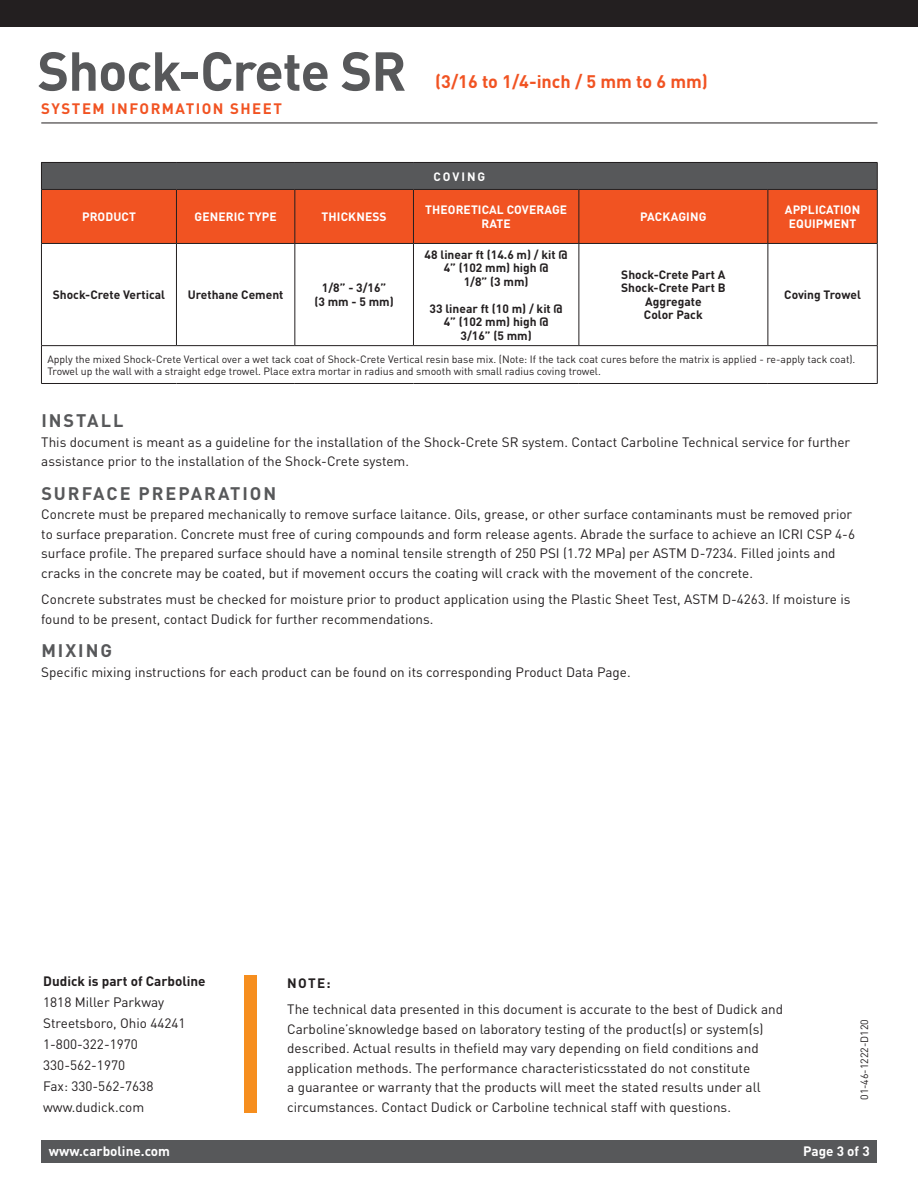
<style>
.page{position:relative;width:918px;height:1188px;background:#fff}
.page>*{position:absolute;margin:0;border:0;box-sizing:border-box;transform-origin:0 0}
.BACK_-_Product_Name{font:700 54px "DIN Pro";letter-spacing:-.02em;color:#57585a}
.Small_Headers_-_BACK{font:700 18px "DIN Pro";letter-spacing:.11em;color:#57585a}
.Subhead_-_Product_In{font:700 18px "DIN Pro";color:#f15322}
.Subhead_-_Product_In-2{font:700 15px "DIN Pro";letter-spacing:.1em;color:#f15322}
.grey_body{font:13.5px/19.5px "DIN Pro";color:#231f20}
.TABLE_-_notes{font:13.5px/19.5px "DIN Pro";color:#231f20}
.Addresses_-_regular{font:13.5px "DIN Pro";color:#231f20}
.TABLE_-_notes-2{font:700 13.5px "DIN Pro";color:#231f20}
.t1{font:700 13.5px "DIN Pro";color:#fff}
.TABLE_-_Text{font:700 12px "DIN Pro";color:#231f20}
.TABLE_-_Header_Line{font:700 12px/13.5px "DIN Pro";letter-spacing:.01em;color:#fff;text-align:center}
.TABLE_-_notes-3{font:10.5px/12px "DIN Pro";color:#231f20}
</style>
<div class="page">
<div style="left:0;top:0;width:918px;height:27px;background:#231f20"></div>
<hr style="left:0;top:1187px;width:918px;height:1px;background:#fff101">
<div style="left:41px;top:1140px;width:836px;height:23px;background:#57585a"></div>
<div style="left:41px;top:162px;width:836px;height:27px;background:#57585a"></div>
<div style="left:42px;top:190px;width:835px;height:53px;background:#f15322"></div>
<svg style="left:42px;top:244px;width:835px;height:139px"></svg>
<hr style="left:41px;top:162px;width:135px;height:1px;background:#231f20">
<svg style="left:41px;top:163px;width:1px;height:26px"></svg>
<hr style="left:176px;top:162px;width:119px;height:1px;background:#231f20">
<hr style="left:295px;top:162px;width:118px;height:1px;background:#231f20">
<hr style="left:413px;top:162px;width:166px;height:1px;background:#231f20">
<hr style="left:579px;top:162px;width:189px;height:1px;background:#231f20">
<hr style="left:768px;top:162px;width:110px;height:1px;background:#231f20">
<svg style="left:877px;top:163px;width:1px;height:26px"></svg>
<hr style="left:41px;top:189px;width:135px;height:1px;background:#231f20">
<hr style="left:41px;top:190px;width:1px;height:53px;background:#231f20">
<hr style="left:176px;top:189px;width:119px;height:1px;background:#231f20">
<hr style="left:176px;top:190px;width:1px;height:53px;background:#231f20">
<hr style="left:295px;top:189px;width:118px;height:1px;background:#231f20">
<hr style="left:295px;top:190px;width:1px;height:53px;background:#231f20">
<hr style="left:413px;top:189px;width:166px;height:1px;background:#231f20">
<hr style="left:413px;top:190px;width:1px;height:53px;background:#231f20">
<hr style="left:579px;top:189px;width:189px;height:1px;background:#231f20">
<hr style="left:579px;top:190px;width:1px;height:53px;background:#231f20">
<hr style="left:768px;top:189px;width:110px;height:1px;background:#231f20">
<hr style="left:768px;top:190px;width:1px;height:53px;background:#231f20">
<hr style="left:877px;top:190px;width:1px;height:53px;background:#231f20">
<hr style="left:41px;top:243px;width:135px;height:1px;background:#231f20">
<hr style="left:41px;top:244px;width:1px;height:101px;background:#231f20">
<hr style="left:176px;top:243px;width:119px;height:1px;background:#231f20">
<hr style="left:176px;top:244px;width:1px;height:101px;background:#231f20">
<hr style="left:295px;top:243px;width:118px;height:1px;background:#231f20">
<hr style="left:295px;top:244px;width:1px;height:101px;background:#231f20">
<hr style="left:413px;top:243px;width:166px;height:1px;background:#231f20">
<hr style="left:413px;top:244px;width:1px;height:101px;background:#231f20">
<hr style="left:579px;top:243px;width:189px;height:1px;background:#231f20">
<hr style="left:579px;top:244px;width:1px;height:101px;background:#231f20">
<hr style="left:768px;top:243px;width:110px;height:1px;background:#231f20">
<hr style="left:768px;top:244px;width:1px;height:101px;background:#231f20">
<hr style="left:877px;top:244px;width:1px;height:101px;background:#231f20">
<hr style="left:41px;top:345px;width:135px;height:1px;background:#231f20">
<hr style="left:41px;top:346px;width:1px;height:37px;background:#231f20">
<hr style="left:176px;top:345px;width:119px;height:1px;background:#231f20">
<hr style="left:295px;top:345px;width:118px;height:1px;background:#231f20">
<hr style="left:413px;top:345px;width:166px;height:1px;background:#231f20">
<hr style="left:579px;top:345px;width:189px;height:1px;background:#231f20">
<hr style="left:768px;top:345px;width:110px;height:1px;background:#231f20">
<hr style="left:877px;top:346px;width:1px;height:37px;background:#231f20">
<hr style="left:41px;top:383px;width:135px;height:1px;background:#231f20">
<hr style="left:176px;top:383px;width:119px;height:1px;background:#231f20">
<hr style="left:295px;top:383px;width:118px;height:1px;background:#231f20">
<hr style="left:413px;top:383px;width:166px;height:1px;background:#231f20">
<hr style="left:579px;top:383px;width:189px;height:1px;background:#231f20">
<hr style="left:768px;top:383px;width:110px;height:1px;background:#231f20">
<hr style="left:41px;top:123px;width:836px;height:1px;background:#231f20">
<div style="left:244px;top:975px;width:12px;height:137px;background:#f68e1e"></div>
<p class="BACK_-_Product_Name" style="left:37px;top:26px;width:371px">Shock-Crete SR</p>
<p class="Subhead_-_Product_In-2" style="left:41px;top:96px;width:242px">SYSTEM INFORMATION SHEET</p>
<p class="Subhead_-_Product_In" style="left:435px;top:67px;width:274px">(3/16 to 1/4-inch / 5 mm to 6 mm)</p>
<p class="TABLE_-_Header_Line" style="left:433px;top:168px;width:54px">COVING</p>
<p class="TABLE_-_Header_Line" style="left:82px;top:209px;width:55px">PRODUCT</p>
<p class="TABLE_-_Header_Line" style="left:194px;top:209px;width:84px">GENERIC TYPE</p>
<p class="TABLE_-_Header_Line" style="left:322px;top:209px;width:67px">THICKNESS</p>
<p class="TABLE_-_Header_Line" style="left:425px;top:202px;width:144px">THEORETICAL COVERAGE<br>RATE</p>
<p class="TABLE_-_Header_Line" style="left:640px;top:209px;width:68px">PACKAGING</p>
<p class="TABLE_-_Header_Line" style="left:785px;top:202px;width:77px">APPLICATION<br>EQUIPMENT</p>
<p class="TABLE_-_Text" style="left:53px;top:285px;width:114px">Shock-Crete Vertical</p>
<p class="TABLE_-_Text" style="left:188px;top:285px;width:97px">Urethane Cement</p>
<p class="TABLE_-_Text" style="left:322px;top:278px;width:66px">1/8” - 3/16”</p>
<p class="TABLE_-_Text" style="left:314px;top:292px;width:81px">(3 mm - 5 mm)</p>
<p class="TABLE_-_Text" style="left:425px;top:244px;width:145px">48 linear ft (14.6 m) / kit @</p>
<p class="TABLE_-_Text" style="left:444px;top:258px;width:106px">4” (102 mm) high @</p>
<p class="TABLE_-_Text" style="left:464px;top:271px;width:66px">1/8” (3 mm)</p>
<p class="TABLE_-_Text" style="left:430px;top:298px;width:135px">33 linear ft (10 m) / kit @</p>
<p class="TABLE_-_Text" style="left:444px;top:312px;width:106px">4” (102 mm) high @</p>
<p class="TABLE_-_Text" style="left:461px;top:325px;width:73px">3/16” (5 mm)</p>
<p class="TABLE_-_Text" style="left:621px;top:265px;width:106px">Shock-Crete Part A</p>
<p class="TABLE_-_Text" style="left:621px;top:278px;width:106px">Shock-Crete Part B</p>
<p class="TABLE_-_Text" style="left:645px;top:292px;width:58px">Aggregate</p>
<p class="TABLE_-_Text" style="left:644px;top:305px;width:60px">Color Pack</p>
<p class="TABLE_-_Text" style="left:784px;top:285px;width:78px">Coving Trowel</p>
<p class="TABLE_-_notes-3" style="left:47px;top:352px;width:810px">Apply the mixed Shock-Crete Vertical over a wet tack coat of Shock-Crete Vertical resin base mix. (Note: If the tack coat cures before the matrix is applied - re-apply tack coat).<br>Trowel up the wall with a straight edge trowel. Place extra mortar in radius and smooth with small radius coving trowel.</p>
<p class="Small_Headers_-_BACK" style="left:41px;top:406px;width:84px">INSTALL</p>
<p class="grey_body" style="left:41px;top:431px;width:811px">This document is meant as a guideline for the installation of the Shock-Crete SR system. Contact Carboline Technical service for further assistance prior to the installation of the Shock-Crete system.</p>
<p class="Small_Headers_-_BACK" style="left:41px;top:478px;width:236px">SURFACE PREPARATION</p>
<p class="grey_body" style="left:41px;top:503px;width:815px">Concrete must be prepared mechanically to remove surface laitance. Oils, grease, or other surface contaminants must be removed prior to surface preparation. Concrete must free of curing compounds and form release agents. Abrade the surface to achieve an ICRI CSP 4-6 surface profile. The prepared surface should have a nominal tensile strength of 250 PSI (1.72 MPa) per ASTM D-7234. Filled joints and cracks in the concrete may be coated, but if movement occurs the coating will crack with the movement of the concrete.</p>
<p class="grey_body" style="left:41px;top:588px;width:811px">Concrete substrates must be checked for moisture prior to product application using the Plastic Sheet Test, ASTM D-4263. If moisture is found to be present, contact Dudick for further recommendations.</p>
<p class="Small_Headers_-_BACK" style="left:41px;top:636px;width:72px">MIXING</p>
<p class="grey_body" style="left:41px;top:661px;width:591px">Specific mixing instructions for each product can be found on its corresponding Product Data Page.</p>
<p class="TABLE_-_notes-2" style="left:43px;top:970px;width:164px">Dudick is part of Carboline</p>
<p class="Addresses_-_regular" style="left:43px;top:992px;width:123px">1818 Miller Parkway</p>
<p class="Addresses_-_regular" style="left:43px;top:1013px;width:144px">Streetsboro, Ohio 44241</p>
<p class="Addresses_-_regular" style="left:43px;top:1034px;width:96px">1-800-322-1970</p>
<p class="Addresses_-_regular" style="left:43px;top:1055px;width:83px">330-562-1970</p>
<p class="Addresses_-_regular" style="left:43px;top:1076px;width:112px">Fax: 330-562-7638</p>
<p class="Addresses_-_regular" style="left:43px;top:1097px;width:103px">www.dudick.com</p>
<p class="TABLE_-_notes-2" style="left:287px;top:972px;width:45px">NOTE:</p>
<p class="TABLE_-_notes" style="left:287px;top:998px;width:497px">The technical data presented in this document is accurate to the best of Dudick and Carboline’sknowledge based on laboratory testing of the product(s) or system(s) described. Actual results in thefield may vary depending on field conditions and application methods. The performance characteristicsstated do not constitute<br>a guarantee or warranty that the products will meet the stated results under all circumstances. Contact Dudick or Carboline technical staff with questions.</p>
<p class="TABLE_-_notes-3" style="left:857px;top:1100px;width:82px;rotate:-90deg">01-46-1222-D120</p>
<p class="t1" style="left:49px;top:1140px;width:123px">www.carboline.com</p>
<p class="t1" style="left:803px;top:1140px;width:68px">Page 3 of 3</p>
</div>
